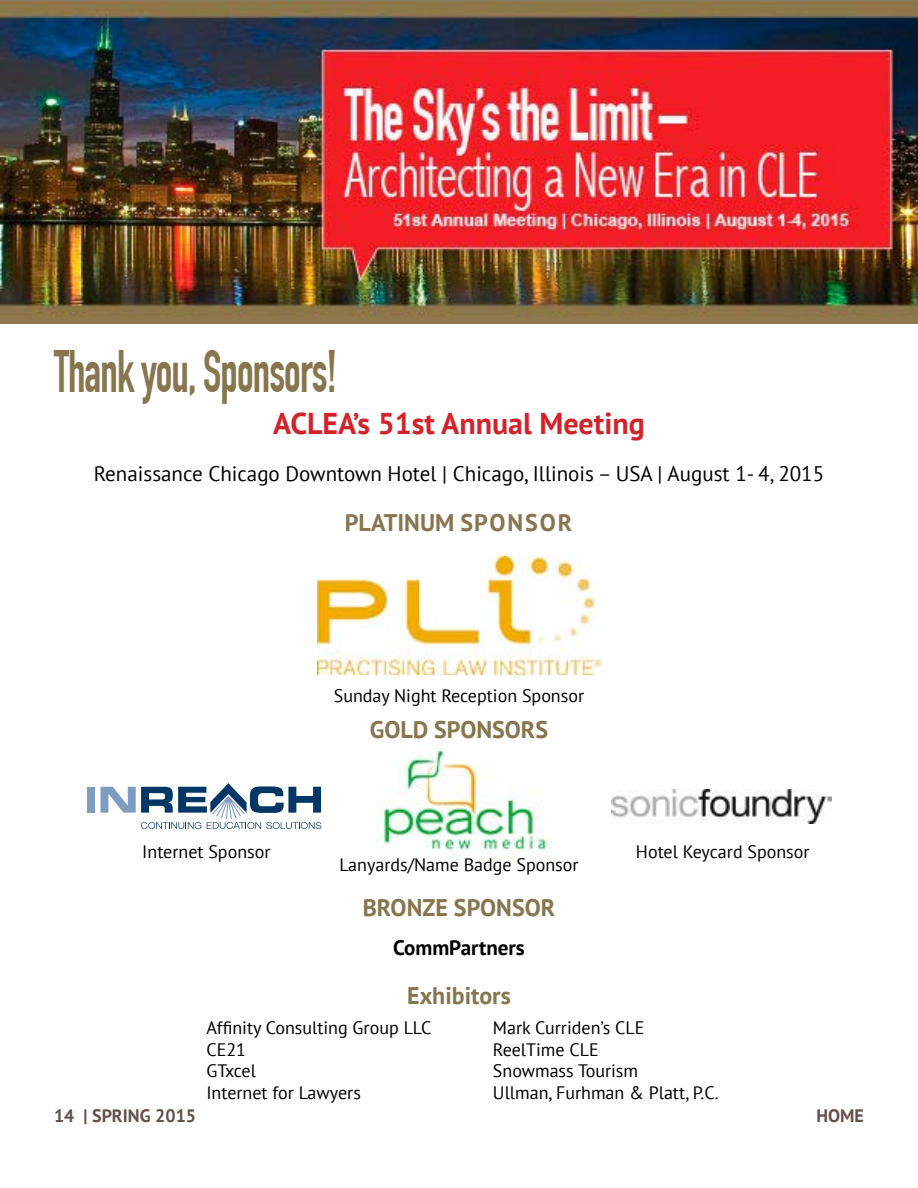
<style>
.page{position:relative;width:918px;height:1188px;background:#fff}
.page>*{position:absolute;margin:0;border:0;box-sizing:border-box;transform-origin:0 0}
.t1{font:700 58.5px "DIN Condensed";letter-spacing:-.02em;color:#86754d;scale:.77 1}
.t2{font:700 30px "PT Sans";color:#d2232a}
.t3{font:700 24px "PT Sans";color:#86754d}
.t4{font:21px "PT Sans";color:#000}
.t5{font:700 21px "PT Sans";color:#000}
.t6{font:18px/21.6px "PT Sans";color:#000}
.t7{font:700 18px "PT Sans";color:#64504d}
</style>
<div class="page">
<img style="left:0;top:0;width:918px;height:324px">
<img style="left:318px;top:556px;width:282px;height:118px">
<div style="left:87px;top:787px;width:8px;height:26px;background:#7e9bc0"></div>
<svg style="left:101px;top:783px;width:220px;height:46px"></svg>
<img style="left:377px;top:744px;width:176px;height:116px">
<img style="left:611px;top:789px;width:220px;height:34px">
<h1 class="t1" style="left:54px;top:337px;width:370px">Thank you, Sponsors!</h1>
<h2 class="t2" style="left:273px;top:404px;width:373px">ACLEA’s 51st Annual Meeting</h2>
<p class="t4" style="left:94px;top:460px;width:732px">Renaissance Chicago Downtown Hotel | Chicago, Illinois – USA | August 1- 4, 2015</p>
<h3 class="t3" style="left:345px;top:507px;width:229px">PLATINUM SPONSOR</h3>
<p class="t6" style="left:142px;top:841px;width:130px">Internet Sponsor</p>
<p class="t6" style="left:334px;top:685px;width:252px">Sunday Night Reception Sponsor</p>
<h3 class="t3" style="left:370px;top:714px;width:180px">GOLD SPONSORS</h3>
<p class="t6" style="left:339px;top:853px;width:241px">Lanyards/Name Badge Sponsor</p>
<h3 class="t3" style="left:363px;top:892px;width:194px">BRONZE SPONSOR</h3>
<p class="t5" style="left:393px;top:933px;width:133px">CommPartners</p>
<h3 class="t3" style="left:407px;top:980px;width:105px">Exhibitors</h3>
<p class="t6" style="left:636px;top:841px;width:175px">Hotel Keycard Sponsor</p>
<p class="t6" style="left:206px;top:1017px;width:226px">Affinity Consulting Group LLC<br>CE21<br>GTxcel<br>Internet for Lawyers</p>
<p class="t6" style="left:493px;top:1017px;width:227px">Mark Curriden’s CLE<br>ReelTime CLE<br>Snowmass Tourism<br>Ullman, Furhman &amp; Platt, P.C.</p>
<p class="t7" style="left:54px;top:1103px;width:144px">14 | SPRING 2015</p>
<p class="t7" style="left:816px;top:1103px;width:49px">HOME</p>
</div>
